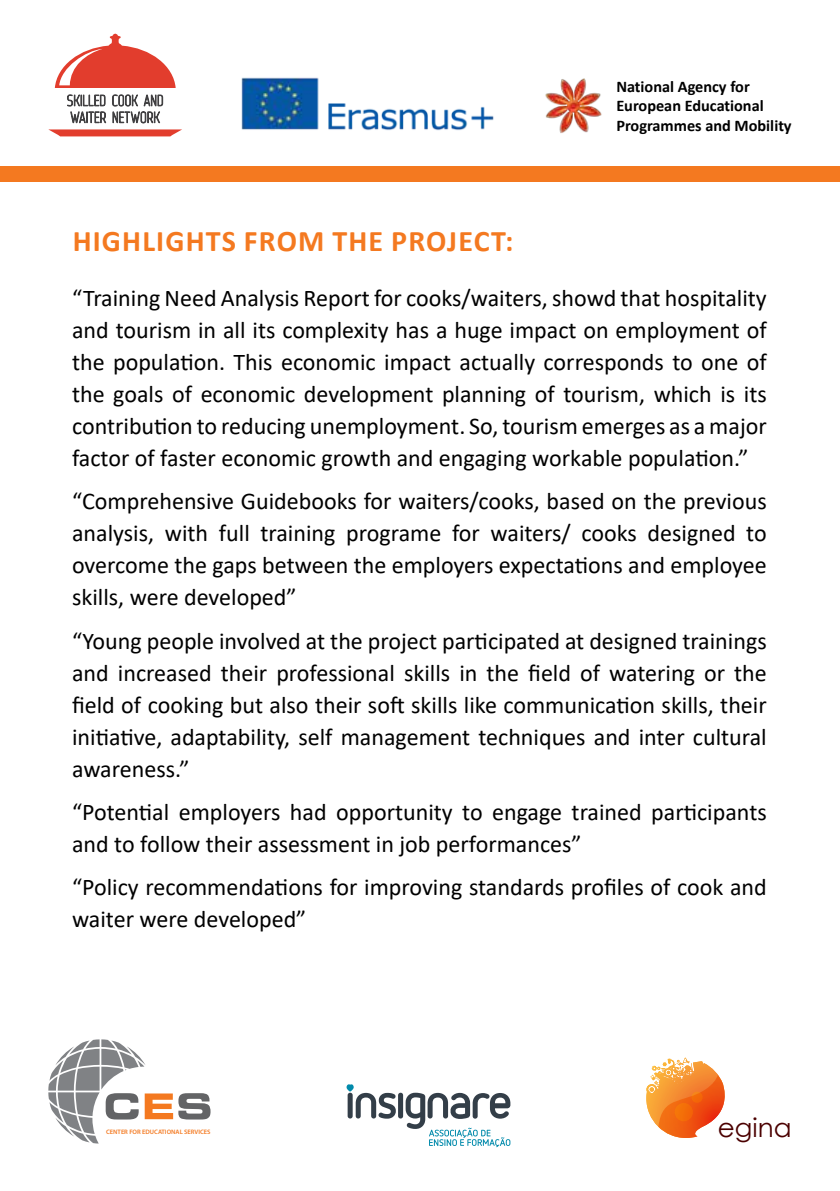
<style>
.page{position:relative;width:840px;height:1191px;background:#fff}
.page>*{position:absolute;margin:0;border:0;box-sizing:border-box;transform-origin:0 0}
.t1{font:700 30px "Calibri";letter-spacing:.04em;color:#f47920}
.t2{font:26.2px "Century Gothic";color:#4b0000}
.t3{font:24px/32px "Calibri";color:#000;text-align:justify}
.t4{font:700 16.2px/19.6px "Calibri";color:#000}
.t5{font:600 6.4px "Myriad Pro";color:#f47920}
</style>
<div class="page">
<img style="left:241px;top:77px;width:253px;height:54px">
<img style="left:545px;top:78px;width:57px;height:55px">
<svg style="left:48px;top:34px;width:134px;height:102px"></svg>
<svg style="left:646px;top:1057px;width:79px;height:81px"></svg>
<svg style="left:691px;top:1091px;width:11px;height:11px"></svg>
<div style="left:674px;top:1103px;width:18px;height:18px;background:#f46f08;border-radius:50%"></div>
<svg style="left:346px;top:1084px;width:164px;height:63px"></svg>
<svg style="left:48px;top:1039px;width:162px;height:104px"></svg>
<div style="left:0;top:167px;width:839px;height:15px;background:#f47920"></div>
<p class="t4" style="left:616px;top:76px;width:177px">National Agency for<br>European Educational<br>Programmes and Mobility</p>
<p class="t1" style="left:73px;top:220px;width:442px">Highlights from the project:</p>
<p class="t3" style="left:72px;top:281px;width:695px">“Training Need Analysis Report for cooks/waiters, showd that hospitality and tourism in all its complexity has a huge impact on employment of the population. This economic impact actually corresponds to one of the goals of economic development planning of tourism, which is its contribution to reducing unemployment. So, tourism emerges as a major factor of faster economic growth and engaging workаble population.”</p>
<p class="t3" style="left:72px;top:485px;width:695px">“Comprehensive Guidebooks for waiters/cooks, based on the previous analysis, with full training programe for waiters/ cooks designed to overcome the gaps between the employers expectations and employee skills, were developed”</p>
<p class="t3" style="left:72px;top:624px;width:695px">“Young people involved at the project participated at designed trainings and increased their professional skills in the field of watering or the field of cooking but also their soft skills like communication skills, their initiative, adaptability, self management techniques and inter cultural awareness.”</p>
<p class="t3" style="left:72px;top:795px;width:695px">“Potential employers had opportunity to engage trained participants and to follow their assessment in job performances”</p>
<p class="t3" style="left:72px;top:871px;width:695px">“Policy recommendations for improving standards profiles of cook and waiter were developed”</p>
<p class="t5" style="left:106px;top:1127px;width:106px">CENTER FOR EDUCATIONAL SERVICES</p>
<p class="t2" style="left:717px;top:1109px;width:75px">egina</p>
</div>
